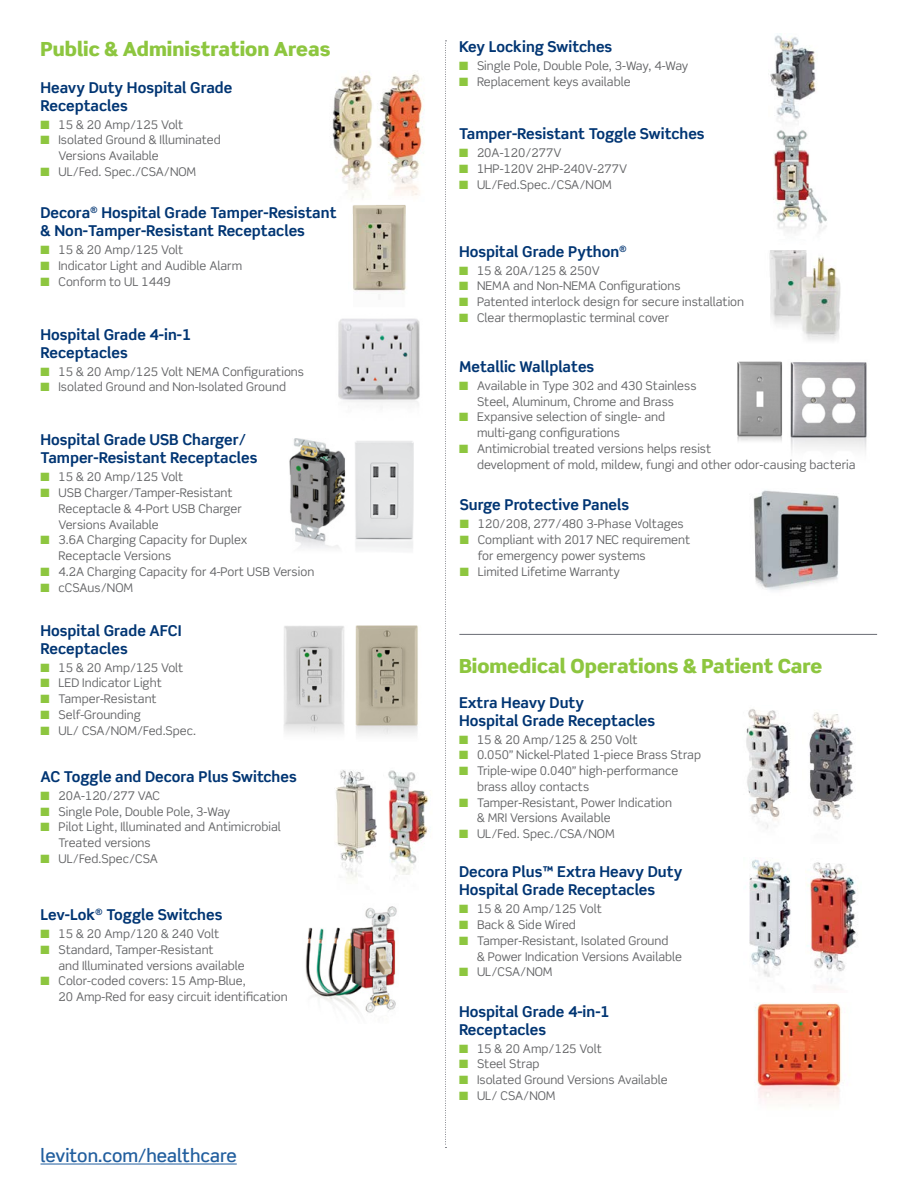
<style>
.page{position:relative;width:918px;height:1188px;background:#fff}
.page>*{position:absolute;margin:0;border:0;box-sizing:border-box;transform-origin:0 0}
.t1{font:900 19.5px "Scene Std";color:#8dc63f}
.t2{font:500 18px "Scene Std";color:#215e9e}
.t3{font:700 15px/18px "Scene Std";color:#003573}
.t4{font:12px/15.8px "Scene Std";color:#636466}
.s1{color:#8dc63f}
</style>
<div class="page">
<svg style="left:445px;top:40px;width:2px;height:1108px"></svg>
<img style="left:338px;top:318px;width:82px;height:86px">
<img style="left:289px;top:438px;width:57px;height:110px">
<img style="left:355px;top:441px;width:59px;height:108px">
<img style="left:332px;top:74px;width:92px;height:124px">
<img style="left:284px;top:626px;width:61px;height:108px">
<img style="left:355px;top:625px;width:63px;height:110px">
<img style="left:753px;top:490px;width:86px;height:101px">
<img style="left:305px;top:906px;width:92px;height:107px">
<hr style="left:40px;top:1164px;width:197px;height:1px;background:#215e9e">
<img style="left:770px;top:33px;width:46px;height:90px">
<img style="left:769px;top:250px;width:72px;height:91px">
<img style="left:809px;top:712px;width:44px;height:108px">
<img style="left:746px;top:709px;width:45px;height:120px">
<img style="left:807px;top:862px;width:51px;height:128px">
<img style="left:749px;top:859px;width:42px;height:118px">
<img style="left:754px;top:1003px;width:88px;height:103px">
<hr style="left:459px;top:634px;width:418px;height:1px;background:#696b73">
<img style="left:773px;top:130px;width:54px;height:103px">
<img style="left:388px;top:770px;width:41px;height:109px">
<img style="left:335px;top:770px;width:42px;height:110px">
<img style="left:790px;top:362px;width:77px;height:91px">
<img style="left:737px;top:361px;width:45px;height:81px">
<img style="left:353px;top:214px;width:53px;height:85px">
<img style="left:352px;top:205px;width:54px;height:9px">
<h1 class="t1" style="left:40px;top:36px;width:291px">Public &amp; Administration Areas</h1>
<p class="t3" style="left:40px;top:78px;width:193px">Heavy Duty Hospital Grade<br>Receptacles</p>
<p class="t4" style="left:40px;top:116px;width:144px"><span class="s1">■</span> 15 &amp; 20 Amp/125 Volt</p>
<p class="t4" style="left:58px;top:132px;width:164px;text-indent:-18px"><span class="s1">■</span> Isolated Ground &amp; Illuminated<br>Versions Available</p>
<p class="t4" style="left:40px;top:164px;width:157px"><span class="s1">■</span> UL/Fed. Spec./CSA/NOM</p>
<p class="t3" style="left:40px;top:204px;width:298px">Decora<sup>®</sup> Hospital Grade Tamper-Resistant &amp; Non-Tamper-Resistant Receptacles</p>
<p class="t4" style="left:40px;top:242px;width:144px"><span class="s1">■</span> 15 &amp; 20 Amp/125 Volt</p>
<p class="t4" style="left:40px;top:258px;width:203px"><span class="s1">■</span> Indicator Light and Audible Alarm</p>
<p class="t4" style="left:40px;top:274px;width:132px"><span class="s1">■</span> Conform to UL 1449</p>
<p class="t3" style="left:40px;top:325px;width:152px">Hospital Grade 4-in-1<br>Receptacles</p>
<p class="t4" style="left:40px;top:363px;width:265px"><span class="s1">■</span> 15 &amp; 20 Amp/125 Volt NEMA Configurations</p>
<p class="t4" style="left:40px;top:379px;width:247px"><span class="s1">■</span> Isolated Ground and Non-Isolated Ground</p>
<p class="t3" style="left:40px;top:431px;width:218px">Hospital Grade USB Charger/<br>Tamper-Resistant Receptacles</p>
<p class="t4" style="left:40px;top:469px;width:144px"><span class="s1">■</span> 15 &amp; 20 Amp/125 Volt</p>
<p class="t4" style="left:58px;top:485px;width:185px;text-indent:-18px"><span class="s1">■</span> USB Charger/Tamper-Resistant<br>Receptacle &amp; 4-Port USB Charger<br>Versions Available</p>
<p class="t4" style="left:58px;top:532px;width:190px;text-indent:-18px"><span class="s1">■</span> 3.6A Charging Capacity for Duplex<br>Receptacle Versions</p>
<p class="t4" style="left:40px;top:564px;width:275px"><span class="s1">■</span> 4.2A Charging Capacity for 4-Port USB Version</p>
<p class="t4" style="left:40px;top:579px;width:94px"><span class="s1">■</span> cCSAus/NOM</p>
<p class="t3" style="left:40px;top:621px;width:143px">Hospital Grade AFCI<br>Receptacles</p>
<p class="t4" style="left:40px;top:659px;width:144px"><span class="s1">■</span> 15 &amp; 20 Amp/125 Volt</p>
<p class="t4" style="left:40px;top:675px;width:123px"><span class="s1">■</span> LED Indicator Light</p>
<p class="t4" style="left:40px;top:691px;width:118px"><span class="s1">■</span> Tamper-Resistant</p>
<p class="t4" style="left:40px;top:707px;width:102px"><span class="s1">■</span> Self-Grounding</p>
<p class="t4" style="left:40px;top:722px;width:157px"><span class="s1">■</span> UL/ CSA/NOM/Fed.Spec.</p>
<p class="t3" style="left:40px;top:767px;width:258px">AC Toggle and Decora Plus Switches</p>
<p class="t4" style="left:40px;top:788px;width:121px"><span class="s1">■</span> 20A-120/277 VAC</p>
<p class="t4" style="left:40px;top:803px;width:191px"><span class="s1">■</span> Single Pole, Double Pole, 3-Way</p>
<p class="t4" style="left:58px;top:819px;width:224px;text-indent:-18px"><span class="s1">■</span> Pilot Light, Illuminated and Antimicrobial<br>Treated versions</p>
<p class="t4" style="left:40px;top:851px;width:119px"><span class="s1">■</span> UL/Fed.Spec/CSA</p>
<p class="t3" style="left:40px;top:906px;width:183px">Lev-Lok<sup>®</sup> Toggle Switches</p>
<p class="t4" style="left:40px;top:926px;width:180px"><span class="s1">■</span> 15 &amp; 20 Amp/120 &amp; 240 Volt</p>
<p class="t4" style="left:58px;top:942px;width:188px;text-indent:-18px"><span class="s1">■</span> Standard, Tamper-Resistant<br>and Illuminated versions available</p>
<p class="t4" style="left:58px;top:973px;width:231px;text-indent:-18px"><span class="s1">■</span> Color-coded covers: 15 Amp-Blue,<br>20 Amp-Red for easy circuit identification</p>
<h2 class="t2" style="left:40px;top:1144px;width:198px">leviton.com/healthcare</h2>
<p class="t3" style="left:459px;top:38px;width:155px">Key Locking Switches</p>
<p class="t4" style="left:459px;top:58px;width:231px"><span class="s1">■</span> Single Pole, Double Pole, 3-Way, 4-Way</p>
<p class="t4" style="left:459px;top:74px;width:173px"><span class="s1">■</span> Replacement keys available</p>
<p class="t3" style="left:459px;top:125px;width:247px">Tamper-Resistant Toggle Switches</p>
<p class="t4" style="left:459px;top:145px;width:104px"><span class="s1">■</span> 20A-120/277V</p>
<p class="t4" style="left:459px;top:161px;width:170px"><span class="s1">■</span> 1HP-120V 2HP-240V-277V</p>
<p class="t4" style="left:459px;top:177px;width:154px"><span class="s1">■</span> UL/Fed.Spec./CSA/NOM</p>
<p class="t3" style="left:459px;top:242px;width:169px">Hospital Grade Python<sup>®</sup></p>
<p class="t4" style="left:459px;top:262px;width:142px"><span class="s1">■</span> 15 &amp; 20A/125 &amp; 250V</p>
<p class="t4" style="left:459px;top:278px;width:223px"><span class="s1">■</span> NEMA and Non-NEMA Configurations</p>
<p class="t4" style="left:459px;top:294px;width:287px"><span class="s1">■</span> Patented interlock design for secure installation</p>
<p class="t4" style="left:459px;top:310px;width:212px"><span class="s1">■</span> Clear thermoplastic terminal cover</p>
<p class="t3" style="left:459px;top:357px;width:137px">Metallic Wallplates</p>
<p class="t4" style="left:459px;top:378px;width:239px;text-align:center"><span class="s1">■</span> Available in Type 302 and 430 Stainless<br>Steel, Aluminum, Chrome and Brass</p>
<p class="t4" style="left:477px;top:409px;width:190px;text-indent:-18px"><span class="s1">■</span> Expansive selection of single- and multi-gang configurations</p>
<p class="t4" style="left:477px;top:441px;width:380px;text-indent:-18px"><span class="s1">■</span> Antimicrobial treated versions helps resist<br>development of mold, mildew, fungi and other odor-causing bacteria</p>
<p class="t3" style="left:460px;top:496px;width:171px">Surge Protective Panels</p>
<p class="t4" style="left:460px;top:516px;width:226px"><span class="s1">■</span> 120/208, 277/480 3-Phase Voltages</p>
<p class="t4" style="left:478px;top:532px;width:214px;text-indent:-18px"><span class="s1">■</span> Compliant with 2017 NEC requirement for emergency power systems</p>
<p class="t4" style="left:460px;top:563px;width:162px"><span class="s1">■</span> Limited Lifetime Warranty</p>
<h1 class="t1" style="left:459px;top:654px;width:365px">Biomedical Operations &amp; Patient Care</h1>
<p class="t3" style="left:459px;top:693px;width:198px">Extra Heavy Duty<br>Hospital Grade Receptacles</p>
<p class="t4" style="left:459px;top:731px;width:180px"><span class="s1">■</span> 15 &amp; 20 Amp/125 &amp; 250 Volt</p>
<p class="t4" style="left:459px;top:747px;width:244px"><span class="s1">■</span> 0.050” Nickel-Plated 1-piece Brass Strap</p>
<p class="t4" style="left:477px;top:763px;width:203px;text-indent:-18px"><span class="s1">■</span> Triple-wipe 0.040” high-performance brass alloy contacts</p>
<p class="t4" style="left:477px;top:794px;width:197px;text-indent:-18px"><span class="s1">■</span> Tamper-Resistant, Power Indication &amp; MRI Versions Available</p>
<p class="t4" style="left:459px;top:826px;width:157px"><span class="s1">■</span> UL/Fed. Spec./CSA/NOM</p>
<p class="t3" style="left:459px;top:863px;width:225px">Decora Plus™ Extra Heavy Duty<br>Hospital Grade Receptacles</p>
<p class="t4" style="left:459px;top:901px;width:144px"><span class="s1">■</span> 15 &amp; 20 Amp/125 Volt</p>
<p class="t4" style="left:459px;top:917px;width:118px"><span class="s1">■</span> Back &amp; Side Wired</p>
<p class="t4" style="left:477px;top:933px;width:207px;text-indent:-18px"><span class="s1">■</span> Tamper-Resistant, Isolated Ground<br>&amp; Power Indication Versions Available</p>
<p class="t4" style="left:459px;top:964px;width:95px"><span class="s1">■</span> UL/CSA/NOM</p>
<p class="t3" style="left:459px;top:1002px;width:152px">Hospital Grade 4-in-1<br>Receptacles</p>
<p class="t4" style="left:459px;top:1040px;width:144px"><span class="s1">■</span> 15 &amp; 20 Amp/125 Volt</p>
<p class="t4" style="left:459px;top:1056px;width:82px"><span class="s1">■</span> Steel Strap</p>
<p class="t4" style="left:459px;top:1072px;width:210px"><span class="s1">■</span> Isolated Ground Versions Available</p>
<p class="t4" style="left:459px;top:1088px;width:98px"><span class="s1">■</span> UL/ CSA/NOM</p>
</div>
